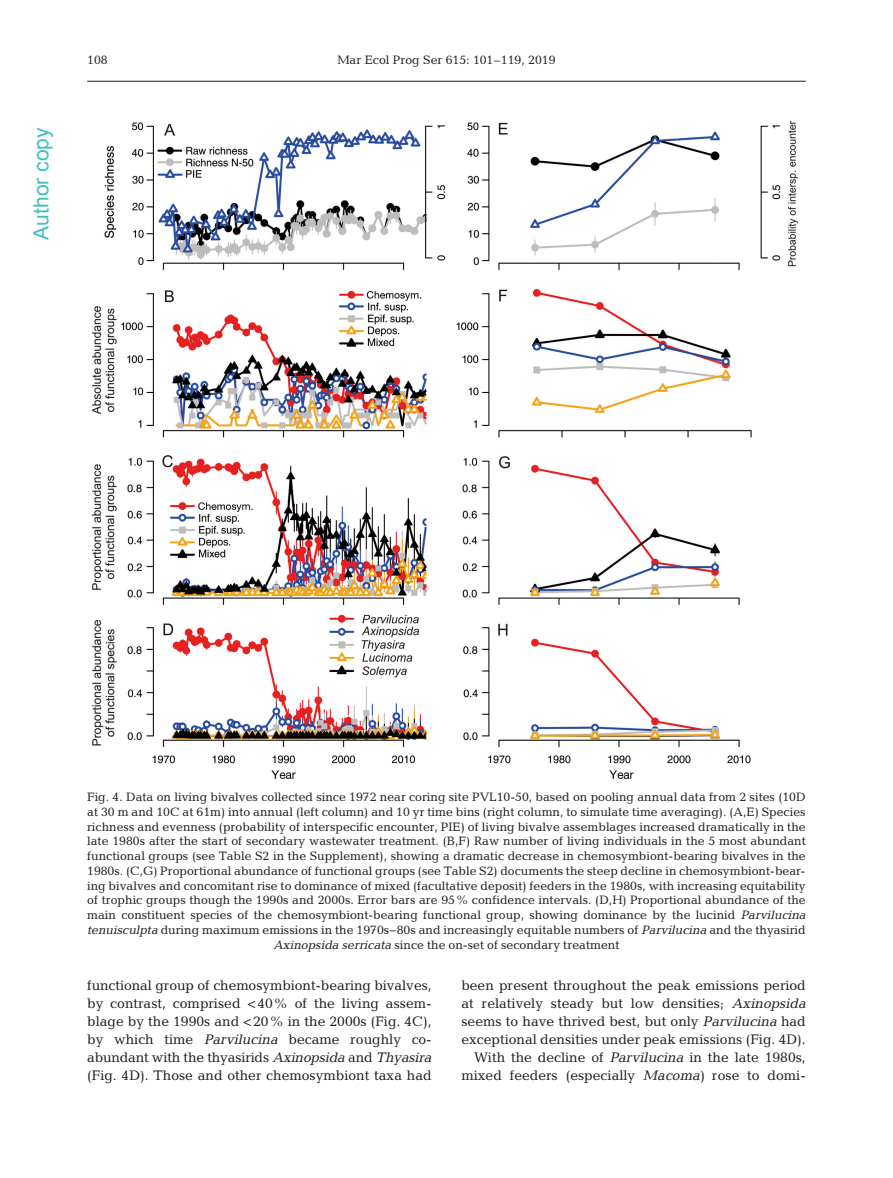
<style>
.page{position:relative;width:893px;height:1178px;background:#fff}
.page>*{position:absolute;margin:0;border:0;box-sizing:border-box;transform-origin:0 0}
.t1{font:21px "Arial";color:#40bfbf}
.t2{font:13.95px/18.1px "Candida";color:#1b1c20;text-align:justify}
.t3{font:12.3px/14.7px "Candida";color:#1b1c20;text-align:center}
.s1{font-family:"Oblique Straight Plain"}
</style>
<div class="page">
<hr style="left:87px;top:81px;width:719px;height:1px;background:#1b1c20">
<img style="left:92px;top:120px;width:706px;height:659px">
<h1 class="t1" style="left:27px;top:240px;width:114px;rotate:-90deg">Author copy</h1>
<p class="t3" style="left:87px;top:53px;width:22px">108</p>
<p class="t3" style="left:337px;top:53px;width:220px">Mar Ecol Prog Ser 615: 101–119, 2019</p>
<p class="t3" style="left:87px;top:791px;width:720px">Fig. 4. Data on living bivalves collected since 1972 near coring site PVL10-50, based on pooling annual data from 2 sites (10D at 30 m and 10C at 61m) into annual (left column) and 10 yr time bins (right column, to simulate time averaging). (A,E) Species richness and evenness (probability of interspecific encounter, PIE) of living bivalve assemblages increased dramatically in the late 1980s after the start of secondary wastewater treatment. (B,F) Raw number of living individuals in the 5 most abundant functional groups (see Table S2 in the Supplement), showing a dramatic decrease in chemosymbiont-bearing bivalves in the 1980s. (C,G) Proportional abundance of functional groups (see Table S2) documents the steep decline in chemosymbiont-bear&shy;ing bivalves and concomitant rise to dominance of mixed (facultative deposit) feeders in the 1980s, with increasing equitability of trophic groups though the 1990s and 2000s. Error bars are 95% confidence intervals. (D,H) Proportional abundance of the main constituent species of the chemosymbiont-bearing functional group, showing dominance by the lucinid <span class="s1">Parvilucina tenuisculpta</span> during maximum emissions in the 1970s−80s and increasingly equitable numbers of <span class="s1">Parvilucina</span> and the thyasirid <span class="s1">Axinopsida serricata</span> since the on-set of secondary treatment</p>
<p class="t2" style="left:87px;top:977px;width:346px">functional group of chemosymbiont-bearing bivalves, by contrast, comprised &lt;40% of the living assem&shy;blage by the 1990s and &lt;20% in the 2000s (Fig. 4C), by which time <span class="s1">Parvilucina</span> became roughly co&shy;abundant with the thyasirids <span class="s1">Axinopsida</span> and <span class="s1">Thyasira </span>(Fig. 4D). Those and other chemosymbiont taxa had</p>
<p class="t2" style="left:461px;top:977px;width:346px;text-align:right">been present throughout the peak emissions period at relatively steady but low densities; <span class="s1">Axinopsida </span>seems to have thrived best, but only <span class="s1">Parvilucina</span> had exceptional densities under peak emissions (Fig. 4D).<br>With the decline of <span class="s1">Parvilucina</span> in the late 1980s, mixed feeders (especially <span class="s1">Macoma)</span> rose to domi-</p>
</div>
